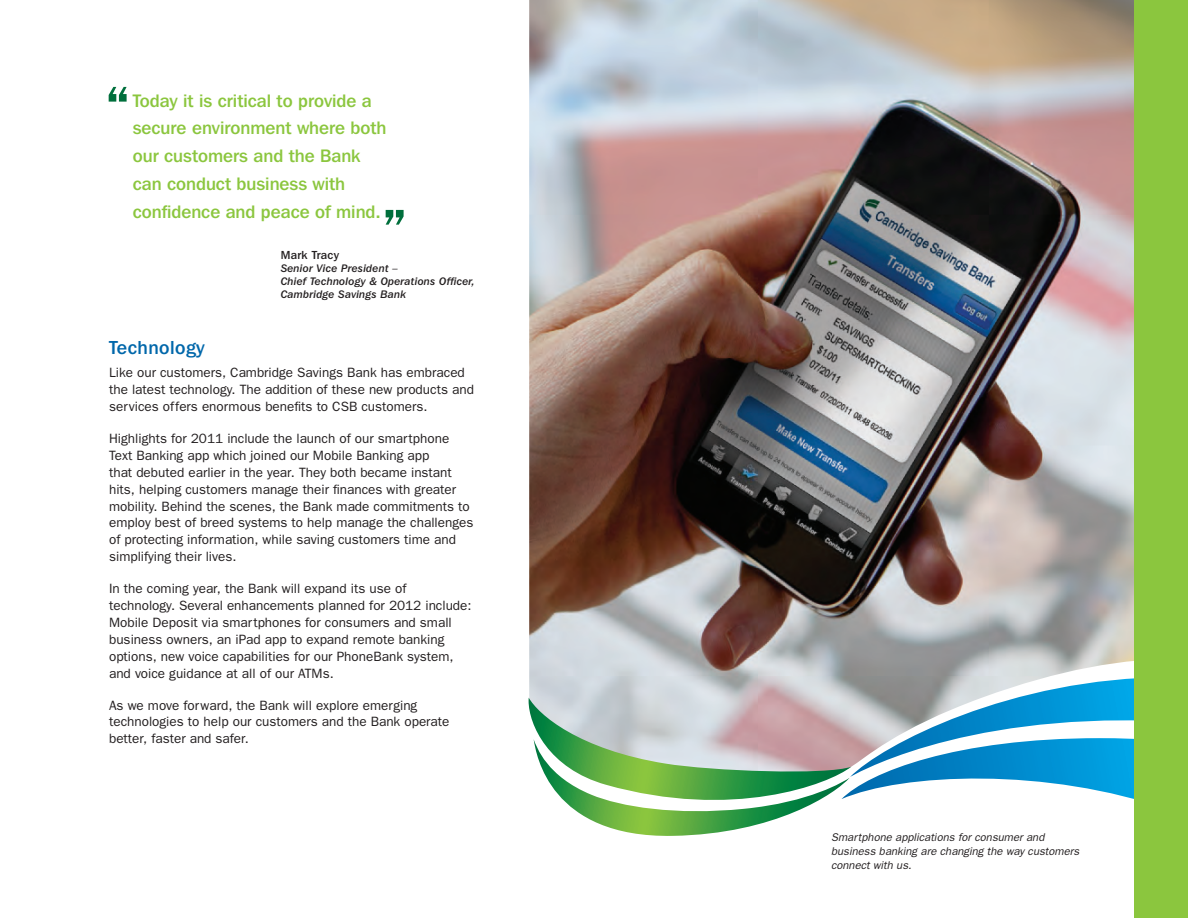
<style>
.page{position:relative;width:1188px;height:918px;background:#fff}
.page>*{position:absolute;margin:0;border:0;box-sizing:border-box;transform-origin:0 0}
.t1{font:600 52.5px "Franklin Gothic";color:#006f3c}
.t2{font:500 18.75px "Franklin Gothic IT Cby BT";letter-spacing:.025em;color:#0067aa}
.t3{font:500 18px/27.8px "Franklin Gothic IT Cby BT";color:#8bc63e}
.t4{font:13.5px/16.8px "Franklin Gothic";color:#231f20}
.t5{font:500 11.7px "Franklin Gothic IT Cby BT";letter-spacing:.025em;color:#231f20}
.t6{font:italic 11.25px/14.2px "Franklin Gothic";color:#231f20}
.t7{font:10.8px/12.8px "Franklin Gothic IT Cby BT Med Ital";letter-spacing:.02em;color:#231f20}
</style>
<div class="page">
<img style="left:529px;top:0;width:605px;height:698px">
<svg style="left:529px;top:698px;width:312px;height:138px"></svg>
<svg style="left:841px;top:677px;width:293px;height:122px"></svg>
<div style="left:1134px;top:0;width:54px;height:918px;background:#8bc63e"></div>
<h1 class="t1" style="left:105px;top:74px;width:27px">“</h1>
<h3 class="t3" style="left:133px;top:86px;width:255px">Today it is critical to provide a secure environment where both our customers and the Bank can conduct business with confidence and peace of mind.</h3>
<h1 class="t1" style="left:382px;top:197px;width:27px">”</h1>
<p class="t5" style="left:281px;top:248px;width:60px">Mark Tracy</p>
<p class="t7" style="left:281px;top:262px;width:196px">Senior Vice President –<br>Chief Technology &amp; Operations Officer,<br>Cambridge Savings Bank</p>
<h2 class="t2" style="left:109px;top:336px;width:97px">Technology</h2>
<p class="t4" style="left:109px;top:364px;width:366px">Like our customers, Cambridge Savings Bank has embraced the latest technology. The addition of these new products and services offers enormous benefits to CSB customers.</p>
<p class="t4" style="left:109px;top:430px;width:366px">Highlights for 2011 include the launch of our smartphone Text Banking app which joined our Mobile Banking app<br>that debuted earlier in the year. They both became instant hits, helping customers manage their finances with greater mobility. Behind the scenes, the Bank made commitments to employ best of breed systems to help manage the challenges of protecting information, while saving customers time and simplifying their lives.</p>
<p class="t4" style="left:109px;top:580px;width:364px">In the coming year, the Bank will expand its use of technology. Several enhancements planned for 2012 include:<br>Mobile Deposit via smartphones for consumers and small business owners, an iPad app to expand remote banking options, new voice capabilities for our PhoneBank system, and voice guidance at all of our ATMs.</p>
<p class="t4" style="left:109px;top:696px;width:342px">As we move forward, the Bank will explore emerging technologies to help our customers and the Bank operate better, faster and safer.</p>
<p class="t6" style="left:831px;top:830px;width:250px">Smartphone applications for consumer and business banking are changing the way customers connect with us.</p>
</div>
